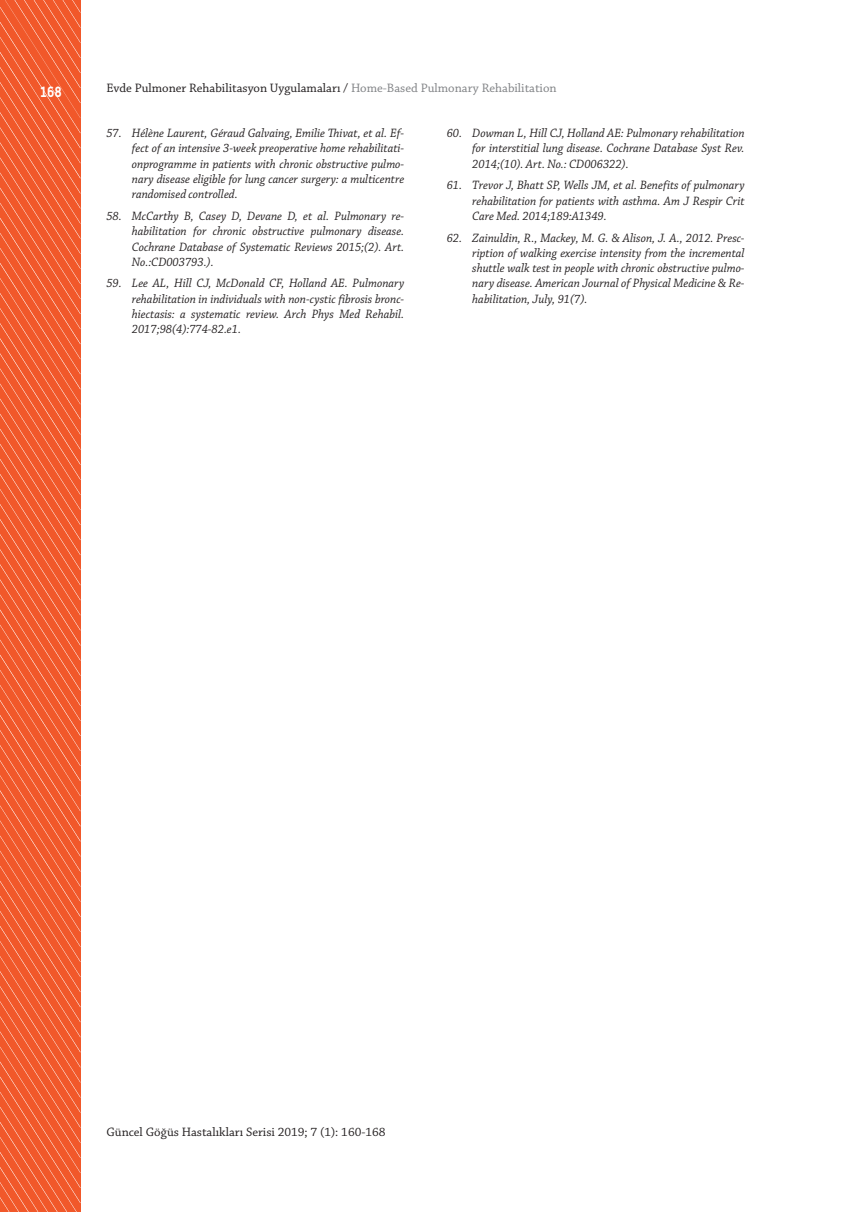
<style>
.page{position:relative;width:851px;height:1212px;background:#fff}
.page>*{position:absolute;margin:0;border:0;box-sizing:border-box;transform-origin:0 0}
.t1{font:700 15px "Alwyn OT";color:#fff;scale:.85 1}
.t2{font:12.9px "Chaparral Pro";color:#231f20}
.t3{font:italic 12.75px/15.3px "Chaparral Pro";color:#231f20;text-align:justify;scale:.95 1}
.s1{color:#808285}
</style>
<div class="page">
<svg style="left:0;top:0;width:80px;height:1212px;background:#f16136"></svg>
<p class="t1" style="left:40px;top:82px;width:28px">168</p>
<p class="t2" style="left:106px;top:81px;width:452px">Evde Pulmoner Rehabilitasyon Uygulamaları / <span class="s1">Home-Based Pulmonary Rehabilitation</span></p>
<p class="t3" style="left:132px;top:126px;width:288px;text-indent:-26px">57. Hélène Laurent, Géraud Galvaing, Emilie Thivat, et al. Ef&shy;fect of an intensive 3-week preoperative home rehabilitati&shy;onprogramme in patients with chronic obstructive pulmo&shy;nary disease eligible for lung cancer surgery: a multicentre randomised controlled.</p>
<p class="t3" style="left:132px;top:209px;width:288px;text-indent:-26px">58. McCarthy B, Casey D, Devane D, et al. Pulmonary re&shy;habilitation for chronic obstructive pulmonary disease.<br>Cochrane Database of Systematic Reviews 2015;(2). Art.<br>No.:CD003793.).</p>
<p class="t3" style="left:132px;top:276px;width:288px;text-indent:-26px">59. Lee AL, Hill CJ, McDonald CF, Holland AE. Pulmonary rehabilitation in individuals with non-cystic fibrosis bronc&shy;hiectasis: a systematic review. Arch Phys Med Rehabil.<br>2017;98(4):774-82.e1.</p>
<p class="t3" style="left:472px;top:126px;width:288px;text-indent:-26px">60. Dowman L, Hill CJ, Holland AE: Pulmonary rehabilitation for interstitial lung disease. Cochrane Database Syst Rev.<br>2014;(10). Art. No.: CD006322).</p>
<p class="t3" style="left:472px;top:178px;width:288px;text-indent:-26px">61. Trevor J, Bhatt SP, Wells JM, et al. Benefits of pulmonary rehabilitation for patients with asthma. Am J Respir Crit Care Med. 2014;189:A1349.</p>
<p class="t3" style="left:472px;top:230px;width:288px;text-indent:-26px">62. Zainuldin, R., Mackey, M. G. &amp; Alison, J. A., 2012. Presc&shy;ription of walking exercise intensity from the incremental shuttle walk test in people with chronic obstructive pulmo&shy;nary disease. American Journal of Physical Medicine &amp; Re&shy;habilitation, July, 91(7).</p>
<p class="t2" style="left:106px;top:1125px;width:281px">Güncel Göğüs Hastalıkları Serisi 2019; 7 (1): 160-168</p>
</div>
